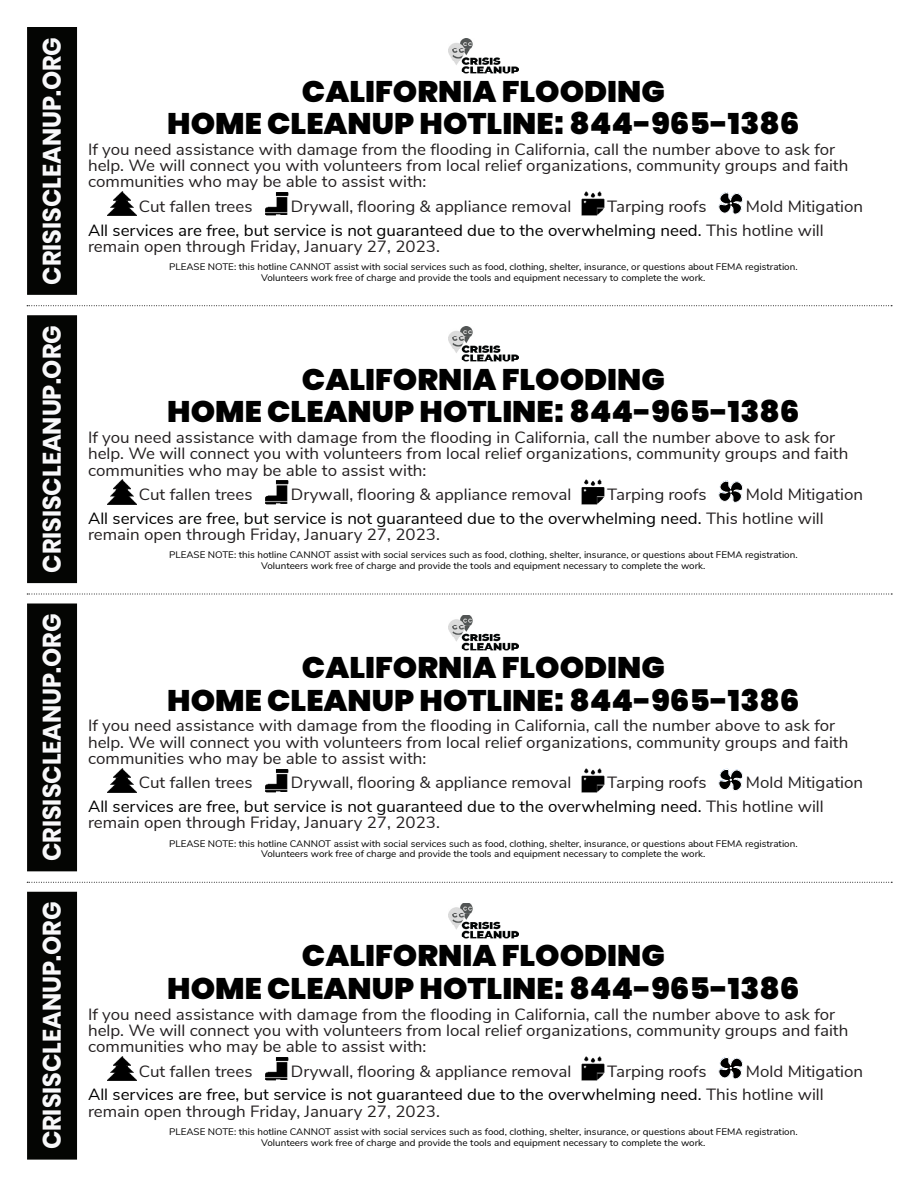
<style>
.page{position:relative;width:918px;height:1188px;background:#fff}
.page>*{position:absolute;margin:0;border:0;box-sizing:border-box;transform-origin:0 0}
.t1{font:900 29.7px/32.4px "Poppins";color:#000;text-align:center;scale:1.04 1}
.t2{font:700 25.35px "Poppins";color:#f8f8fa;scale:.96 1}
.t3{font:16.2px/16.2px "Nunito Sans";color:#231f20;scale:1.04 1}
.t4{font:16.2px/16.2px "Nunito Sans";color:#000;scale:1.04 1}
.t5{font:9.45px/10.8px "Nunito Sans";color:#000;text-align:center;scale:1.04 1}
.s1{color:#231f20}
</style>
<div class="page">
<img style="left:449px;top:903px;width:69px;height:36px">
<div style="left:28px;top:892px;width:48px;height:267px;background:#040503"></div>
<div style="left:27px;top:892px;width:50px;height:268px;border:1px solid #040503"></div>
<img style="left:107px;top:1056px;width:30px;height:25px">
<img style="left:265px;top:1057px;width:23px;height:24px">
<img style="left:582px;top:1056px;width:22px;height:25px">
<svg style="left:718px;top:1057px;width:25px;height:22px"></svg>
<img style="left:449px;top:39px;width:69px;height:35px">
<div style="left:28px;top:28px;width:48px;height:266px;background:#040503"></div>
<div style="left:27px;top:27px;width:50px;height:268px;border:1px solid #040503"></div>
<img style="left:107px;top:192px;width:30px;height:24px">
<img style="left:265px;top:192px;width:23px;height:24px">
<img style="left:582px;top:192px;width:22px;height:24px">
<svg style="left:718px;top:192px;width:25px;height:23px"></svg>
<img style="left:449px;top:327px;width:69px;height:35px">
<div style="left:28px;top:316px;width:48px;height:266px;background:#040503"></div>
<div style="left:27px;top:315px;width:50px;height:268px;border:1px solid #040503"></div>
<img style="left:107px;top:480px;width:30px;height:24px">
<img style="left:265px;top:480px;width:23px;height:24px">
<img style="left:582px;top:480px;width:22px;height:24px">
<svg style="left:718px;top:480px;width:25px;height:23px"></svg>
<img style="left:449px;top:615px;width:69px;height:36px">
<div style="left:28px;top:604px;width:48px;height:267px;background:#040503"></div>
<div style="left:27px;top:603px;width:50px;height:268px;border:1px solid #040503"></div>
<img style="left:107px;top:768px;width:30px;height:24px">
<img style="left:265px;top:769px;width:23px;height:23px">
<img style="left:582px;top:768px;width:22px;height:24px">
<svg style="left:718px;top:768px;width:25px;height:23px"></svg>
<svg style="left:27px;top:305px;width:865px;height:1px"></svg>
<svg style="left:27px;top:594px;width:865px;height:1px"></svg>
<svg style="left:27px;top:882px;width:865px;height:1px"></svg>
<h2 class="t2" style="left:37px;top:285px;width:259px;rotate:-90deg">CRISISCLEANUP.ORG</h2>
<h2 class="t2" style="left:37px;top:573px;width:259px;rotate:-90deg">CRISISCLEANUP.ORG</h2>
<h2 class="t2" style="left:37px;top:861px;width:259px;rotate:-90deg">CRISISCLEANUP.ORG</h2>
<h2 class="t2" style="left:37px;top:1149px;width:259px;rotate:-90deg">CRISISCLEANUP.ORG</h2>
<h1 class="t1" style="left:167px;top:75px;width:609px">CALIFORNIA FLOODING<br>HOME CLEANUP HOTLINE: 844-965-1386</h1>
<p class="t3" style="left:88px;top:140px;width:733px">If you need assistance with damage from the flooding in California, call the number above to ask for help. We will connect you with volunteers from local relief organizations, community groups and faith communities who may be able to assist with:</p>
<p class="t4" style="left:88px;top:221px;width:709px">All services are free, but service is not guaranteed due to the overwhelming need. <span class="s1">This hotline will remain open through Friday, January 27, 2023.</span></p>
<p class="t3" style="left:139px;top:197px;width:111px">Cut fallen trees</p>
<p class="t3" style="left:291px;top:197px;width:271px">Drywall, flooring &amp; appliance removal</p>
<p class="t3" style="left:607px;top:197px;width:97px">Tarping roofs</p>
<p class="t3" style="left:746px;top:197px;width:114px">Mold Mitigation</p>
<p class="t5" style="left:169px;top:261px;width:606px">PLEASE NOTE: this hotline CANNOT assist with social services such as food, clothing, shelter, insurance, or questions about FEMA registration.<br>Volunteers work free of charge and provide the tools and equipment necessary to complete the work.</p>
<h1 class="t1" style="left:167px;top:363px;width:609px">CALIFORNIA FLOODING<br>HOME CLEANUP HOTLINE: 844-965-1386</h1>
<p class="t3" style="left:88px;top:428px;width:733px">If you need assistance with damage from the flooding in California, call the number above to ask for help. We will connect you with volunteers from local relief organizations, community groups and faith communities who may be able to assist with:</p>
<p class="t4" style="left:88px;top:509px;width:709px">All services are free, but service is not guaranteed due to the overwhelming need. <span class="s1">This hotline will remain open through Friday, January 27, 2023.</span></p>
<p class="t3" style="left:139px;top:486px;width:111px">Cut fallen trees</p>
<p class="t3" style="left:291px;top:486px;width:271px">Drywall, flooring &amp; appliance removal</p>
<p class="t3" style="left:607px;top:486px;width:97px">Tarping roofs</p>
<p class="t3" style="left:746px;top:486px;width:114px">Mold Mitigation</p>
<p class="t5" style="left:169px;top:549px;width:606px">PLEASE NOTE: this hotline CANNOT assist with social services such as food, clothing, shelter, insurance, or questions about FEMA registration.<br>Volunteers work free of charge and provide the tools and equipment necessary to complete the work.</p>
<h1 class="t1" style="left:167px;top:652px;width:609px">CALIFORNIA FLOODING<br>HOME CLEANUP HOTLINE: 844-965-1386</h1>
<p class="t3" style="left:88px;top:717px;width:733px">If you need assistance with damage from the flooding in California, call the number above to ask for help. We will connect you with volunteers from local relief organizations, community groups and faith communities who may be able to assist with:</p>
<p class="t4" style="left:88px;top:798px;width:709px">All services are free, but service is not guaranteed due to the overwhelming need. <span class="s1">This hotline will remain open through Friday, January 27, 2023.</span></p>
<p class="t3" style="left:139px;top:774px;width:111px">Cut fallen trees</p>
<p class="t3" style="left:291px;top:774px;width:271px">Drywall, flooring &amp; appliance removal</p>
<p class="t3" style="left:607px;top:774px;width:97px">Tarping roofs</p>
<p class="t3" style="left:746px;top:774px;width:114px">Mold Mitigation</p>
<p class="t5" style="left:169px;top:837px;width:606px">PLEASE NOTE: this hotline CANNOT assist with social services such as food, clothing, shelter, insurance, or questions about FEMA registration.<br>Volunteers work free of charge and provide the tools and equipment necessary to complete the work.</p>
<h1 class="t1" style="left:167px;top:940px;width:609px">CALIFORNIA FLOODING<br>HOME CLEANUP HOTLINE: 844-965-1386</h1>
<p class="t3" style="left:88px;top:1005px;width:733px">If you need assistance with damage from the flooding in California, call the number above to ask for help. We will connect you with volunteers from local relief organizations, community groups and faith communities who may be able to assist with:</p>
<p class="t4" style="left:88px;top:1086px;width:709px">All services are free, but service is not guaranteed due to the overwhelming need. <span class="s1">This hotline will remain open through Friday, January 27, 2023.</span></p>
<p class="t3" style="left:139px;top:1062px;width:111px">Cut fallen trees</p>
<p class="t3" style="left:291px;top:1062px;width:271px">Drywall, flooring &amp; appliance removal</p>
<p class="t3" style="left:607px;top:1062px;width:97px">Tarping roofs</p>
<p class="t3" style="left:746px;top:1062px;width:114px">Mold Mitigation</p>
<p class="t5" style="left:169px;top:1126px;width:606px">PLEASE NOTE: this hotline CANNOT assist with social services such as food, clothing, shelter, insurance, or questions about FEMA registration.<br>Volunteers work free of charge and provide the tools and equipment necessary to complete the work.</p>
</div>
